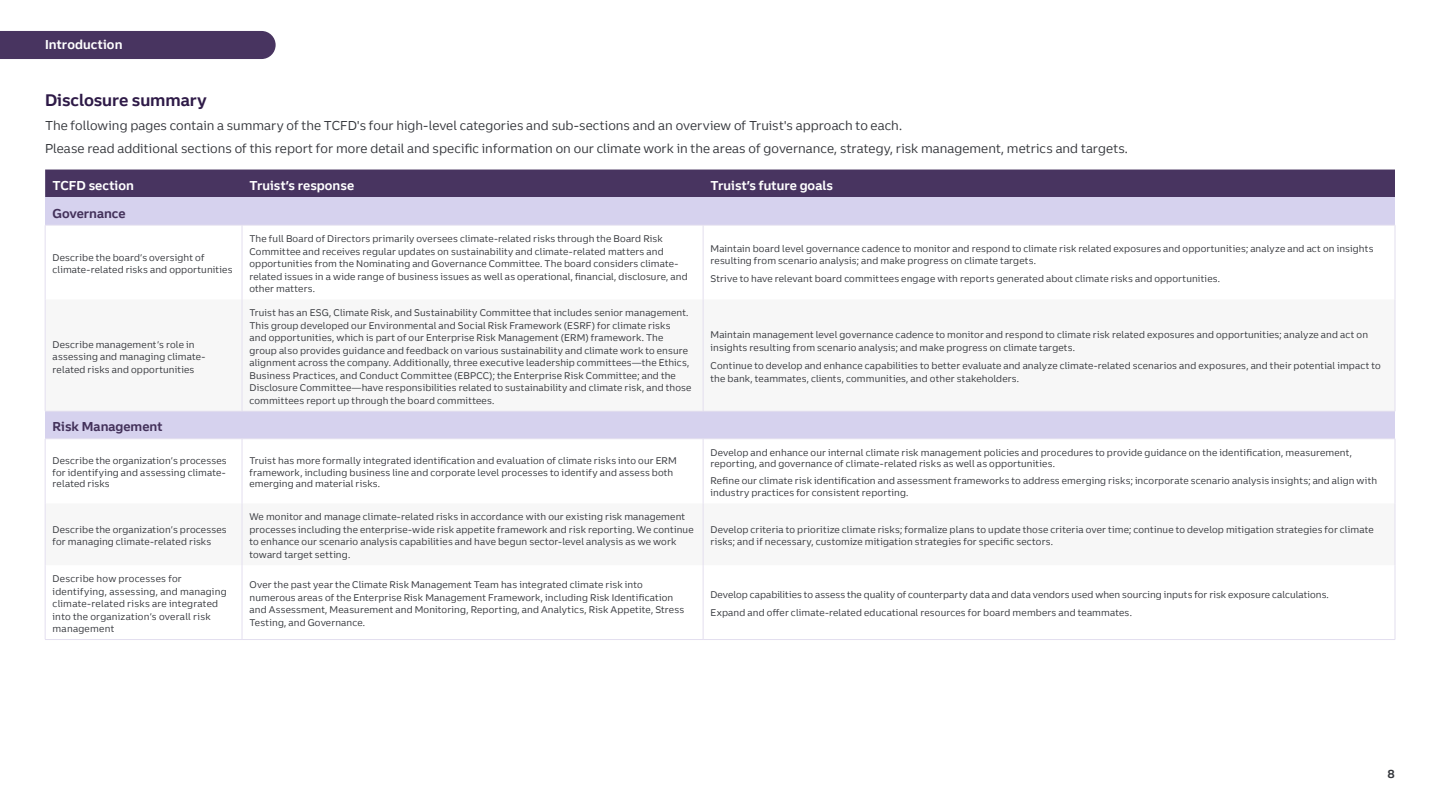
<style>
.page{position:relative;width:1440px;height:810px;background:#fff}
.page>*{position:absolute;margin:0;border:0;box-sizing:border-box;transform-origin:0 0}
.t1{font:700 16.25px "Truist Trio";letter-spacing:-.005em;color:#2e1a47}
.Body{font:12.5px "Truist Trio";color:#34363b}
.Body-2{font:700 12.5px "Truist Trio";color:#fff}
.t2{font:700 12.5px "Truist Trio";color:#43315a}
.t3{font:700 11.25px "Truist Trio";color:#34363b}
.Table_Body{font:9.38px/12.5px "Truist Trio";letter-spacing:.015em;color:#34363b}
</style>
<div class="page">
<div style="left:0;top:31px;width:276px;height:28px;background:#483460"></div>
<div style="left:45px;top:170px;width:1350px;height:28px;background:#483460"></div>
<div style="left:45px;top:198px;width:1350px;height:27px;background:#d6d2ee"></div>
<svg style="left:46px;top:299px;width:1349px;height:112px"></svg>
<div style="left:45px;top:411px;width:1350px;height:28px;background:#d6d2ee"></div>
<hr style="left:45px;top:439px;width:197px;height:1px;background:#e3dfef">
<hr style="left:45px;top:439px;width:1px;height:64px;background:#e3dfef">
<hr style="left:242px;top:439px;width:461px;height:1px;background:#e3dfef">
<hr style="left:242px;top:439px;width:1px;height:64px;background:#e3dfef">
<hr style="left:703px;top:439px;width:692px;height:1px;background:#e3dfef">
<hr style="left:703px;top:439px;width:1px;height:64px;background:#e3dfef">
<hr style="left:1395px;top:439px;width:1px;height:64px;background:#e3dfef">
<hr style="left:45px;top:503px;width:1px;height:62px;background:#e3dfef">
<hr style="left:242px;top:503px;width:1px;height:62px;background:#e3dfef">
<hr style="left:703px;top:503px;width:1px;height:62px;background:#e3dfef">
<hr style="left:1395px;top:503px;width:1px;height:62px;background:#e3dfef">
<hr style="left:45px;top:565px;width:1px;height:74px;background:#e3dfef">
<hr style="left:242px;top:565px;width:1px;height:74px;background:#e3dfef">
<hr style="left:703px;top:565px;width:1px;height:74px;background:#e3dfef">
<hr style="left:1395px;top:565px;width:1px;height:74px;background:#e3dfef">
<hr style="left:45px;top:639px;width:197px;height:1px;background:#e3dfef">
<hr style="left:242px;top:639px;width:461px;height:1px;background:#e3dfef">
<hr style="left:703px;top:639px;width:692px;height:1px;background:#e3dfef">
<hr style="left:45px;top:225px;width:197px;height:1px;background:#e3dfef">
<hr style="left:45px;top:225px;width:1px;height:74px;background:#e3dfef">
<hr style="left:242px;top:225px;width:461px;height:1px;background:#e3dfef">
<hr style="left:242px;top:225px;width:1px;height:74px;background:#e3dfef">
<hr style="left:703px;top:225px;width:692px;height:1px;background:#e3dfef">
<hr style="left:703px;top:225px;width:1px;height:74px;background:#e3dfef">
<hr style="left:1395px;top:225px;width:1px;height:74px;background:#e3dfef">
<hr style="left:45px;top:299px;width:1px;height:112px;background:#e3dfef">
<hr style="left:242px;top:299px;width:1px;height:112px;background:#e3dfef">
<hr style="left:703px;top:299px;width:1px;height:112px;background:#e3dfef">
<hr style="left:1395px;top:299px;width:1px;height:112px;background:#e3dfef">
<hr style="left:45px;top:411px;width:197px;height:1px;background:#e3dfef">
<hr style="left:242px;top:411px;width:461px;height:1px;background:#e3dfef">
<hr style="left:703px;top:411px;width:692px;height:1px;background:#e3dfef">
<p class="Body-2" style="left:45px;top:37px;width:79px">Introduction</p>
<h2 class="t1" style="left:45px;top:90px;width:163px">Disclosure summary</h2>
<p class="Body" style="left:45px;top:117px;width:859px">The following pages contain a summary of the TCFD's four high-level categories and sub-sections and an overview of Truist's approach to each.</p>
<p class="Body" style="left:45px;top:140px;width:1084px">Please read additional sections of this report for more detail and specific information on our climate work in the areas of governance, strategy, risk management, metrics and targets.</p>
<h3 class="Body-2" style="left:53px;top:177px;width:83px">TCFD section</h3>
<h4 class="Body-2" style="left:249px;top:177px;width:106px">Truist’s response</h4>
<h5 class="Body-2" style="left:711px;top:177px;width:124px">Truist’s future goals</h5>
<h5 class="t2" style="left:53px;top:205px;width:75px">Governance</h5>
<p class="Table_Body" style="left:53px;top:251px;width:182px">Describe the board’s oversight of climate-related risks and opportunities</p>
<p class="Table_Body" style="left:249px;top:232px;width:440px">The full Board of Directors primarily oversees climate-related risks through the Board Risk Committee and receives regular updates on sustainability and climate-related matters and opportunities from the Nominating and Governance Committee. The board considers climate&shy;related issues in a wide range of business issues as well as operational, financial, disclosure, and other matters.</p>
<p class="Table_Body" style="left:711px;top:242px;width:665px">Maintain board level governance cadence to monitor and respond to climate risk related exposures and opportunities; analyze and act on insights resulting from scenario analysis; and make progress on climate targets.</p>
<p class="Table_Body" style="left:711px;top:273px;width:511px">Strive to have relevant board committees engage with reports generated about climate risks and opportunities.</p>
<p class="Table_Body" style="left:53px;top:338px;width:154px">Describe management’s role in assessing and managing climate&shy;related risks and opportunities</p>
<p class="Table_Body" style="left:249px;top:307px;width:443px">Truist has an ESG, Climate Risk, and Sustainability Committee that includes senior management.<br>This group developed our Environmental and Social Risk Framework (ESRF) for climate risks<br>and opportunities, which is part of our Enterprise Risk Management (ERM) framework. The group also provides guidance and feedback on various sustainability and climate work to ensure alignment across the company. Additionally, three executive leadership committees—the Ethics, Business Practices, and Conduct Committee (EBPCC); the Enterprise Risk Committee; and the Disclosure Committee—have responsibilities related to sustainability and climate risk, and those committees report up through the board committees.</p>
<p class="Table_Body" style="left:711px;top:329px;width:659px">Maintain management level governance cadence to monitor and respond to climate risk related exposures and opportunities; analyze and act on insights resulting from scenario analysis; and make progress on climate targets.</p>
<p class="Table_Body" style="left:711px;top:359px;width:672px">Continue to develop and enhance capabilities to better evaluate and analyze climate-related scenarios and exposures, and their potential impact to the bank, teammates, clients, communities, and other stakeholders.</p>
<h5 class="t2" style="left:53px;top:419px;width:111px">Risk Management</h5>
<p class="Table_Body" style="left:53px;top:455px;width:176px;line-height:11.5px;text-align:justify">Describe the organization’s processes for identifying and assessing climate&shy;related risks</p>
<p class="Table_Body" style="left:249px;top:455px;width:429px;line-height:11.5px">Truist has more formally integrated identification and evaluation of climate risks into our ERM framework, including business line and corporate level processes to identify and assess both emerging and material risks.</p>
<p class="Table_Body" style="left:711px;top:446px;width:643px;line-height:11.5px">Develop and enhance our internal climate risk management policies and procedures to provide guidance on the identification, measurement, reporting, and governance of climate-related risks as well as opportunities.</p>
<p class="Table_Body" style="left:711px;top:475px;width:668px;line-height:11.5px">Refine our climate risk identification and assessment frameworks to address emerging risks; incorporate scenario analysis insights; and align with industry practices for consistent reporting.</p>
<p class="Table_Body" style="left:53px;top:523px;width:176px">Describe the organization’s processes for managing climate-related risks</p>
<p class="Table_Body" style="left:249px;top:511px;width:446px">We monitor and manage climate-related risks in accordance with our existing risk management processes including the enterprise-wide risk appetite framework and risk reporting. We continue to enhance our scenario analysis capabilities and have begun sector-level analysis as we work toward target setting.</p>
<p class="Table_Body" style="left:711px;top:523px;width:665px">Develop criteria to prioritize climate risks; formalize plans to update those criteria over time; continue to develop mitigation strategies for climate risks; and if necessary, customize mitigation strategies for specific sectors.</p>
<p class="Table_Body" style="left:53px;top:572px;width:176px">Describe how processes for identifying, assessing, and managing climate-related risks are integrated into the organization’s overall risk management</p>
<p class="Table_Body" style="left:249px;top:579px;width:436px">Over the past year the Climate Risk Management Team has integrated climate risk into numerous areas of the Enterprise Risk Management Framework, including Risk Identification and Assessment, Measurement and Monitoring, Reporting, and Analytics, Risk Appetite, Stress Testing, and Governance.</p>
<p class="Table_Body" style="left:711px;top:588px;width:620px">Develop capabilities to assess the quality of counterparty data and data vendors used when sourcing inputs for risk exposure calculations.</p>
<p class="Table_Body" style="left:711px;top:606px;width:423px">Expand and offer climate-related educational resources for board members and teammates.</p>
<p class="t3" style="left:1388px;top:766px;width:9px">8</p>
</div>
